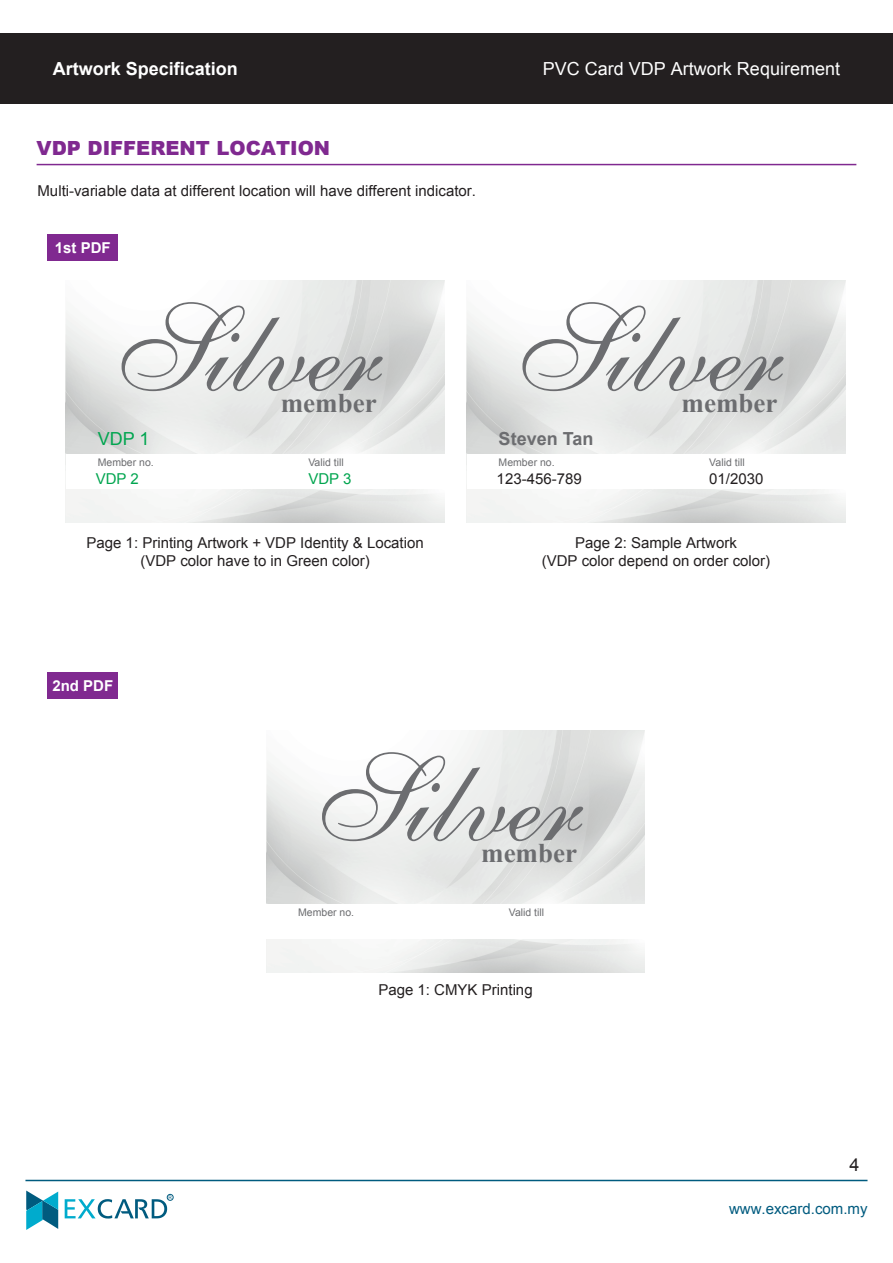
<style>
.page{position:relative;width:893px;height:1263px;background:#fff}
.page>*{position:absolute;margin:0;border:0;box-sizing:border-box;transform-origin:0 0}
.t1{font:120px "English 111 Vivace BT";color:#6c6d70}
.t2{font:700 27px "Times New Roman";color:#6c6d70}
.t3{font:900 19.5px "Arial";color:#802990}
.t4{font:18px "Arial";color:#fff}
.t5{font:700 18px "Arial";color:#fff}
.t6{font:700 18px "Arial";color:#6c6d70}
.t7{font:18px "Arial";color:#00a54f}
.t8{font:18px "Arial";color:#231f20}
.t9{font:15px/18px "Arial";color:#231f20;text-align:center}
.t10{font:15px "Arial";color:#005b7f}
.t11{font:700 15px "Arial";color:#fff}
.t12{font:15px "Arial";color:#00a54f}
.t13{font:10.5px "Arial";color:#6c6d70}
.t14{font:4.8px "Arial";color:#005b7f}
</style>
<div class="page">
<hr style="left:37px;top:164px;width:819px;height:1px;background:#802990">
<svg style="left:26px;top:1190px;width:32px;height:40px"></svg>
<svg style="left:65px;top:1194px;width:108px;height:24px"></svg>
<div style="left:0;top:33px;width:893px;height:71px;background:#231f20"></div>
<hr style="left:25px;top:1180px;width:842px;height:1px;background:#005b7f">
<div style="left:48px;top:234px;width:70px;height:27px;background:#802990"></div>
<div style="left:48px;top:672px;width:70px;height:26px;background:#802990"></div>
<img style="left:266px;top:730px;width:379px;height:242px">
<div style="left:266px;top:904px;width:379px;height:34px;background:#fff"></div>
<img style="left:66px;top:280px;width:378px;height:242px">
<div style="left:66px;top:454px;width:378px;height:34px;background:#fff"></div>
<img style="left:467px;top:280px;width:378px;height:242px">
<div style="left:467px;top:454px;width:378px;height:34px;background:#fff"></div>
<p class="t5" style="left:53px;top:57px;width:187px">Artwork Specification</p>
<p class="t4" style="left:543px;top:57px;width:299px">PVC Card VDP Artwork Requirement</p>
<h3 class="t3" style="left:37px;top:134px;width:295px">VDP DIFFERENT LOCATION</h3>
<p class="t9" style="left:37px;top:182px;width:440px">Multi-variable data at different location will have different indicator.</p>
<p class="t11" style="left:55px;top:237px;width:57px">1st PDF</p>
<h1 class="t1" style="left:112px;top:277px;width:270px">Silver</h1>
<h2 class="t2" style="left:281px;top:384px;width:97px">member</h2>
<p class="t7" style="left:98px;top:427px;width:53px">VDP 1</p>
<p class="t13" style="left:308px;top:456px;width:37px">Valid till</p>
<p class="t12" style="left:308px;top:468px;width:45px">VDP 3</p>
<p class="t13" style="left:98px;top:456px;width:58px">Member no.</p>
<p class="t12" style="left:96px;top:468px;width:45px">VDP 2</p>
<p class="t9" style="left:86px;top:533px;width:339px">Page 1: Printing Artwork + VDP Identity &amp; Location (VDP color have to in Green color)</p>
<h1 class="t1" style="left:512px;top:277px;width:270px">Silver</h1>
<h2 class="t2" style="left:682px;top:384px;width:97px">member</h2>
<p class="t6" style="left:499px;top:427px;width:96px">Steven Tan</p>
<p class="t13" style="left:709px;top:456px;width:37px">Valid till</p>
<p class="t9" style="left:709px;top:469px;width:56px">01/2030</p>
<p class="t13" style="left:499px;top:456px;width:58px">Member no.</p>
<p class="t9" style="left:497px;top:469px;width:87px">123-456-789</p>
<p class="t9" style="left:542px;top:533px;width:230px">Page 2: Sample Artwork<br>(VDP color depend on order color)</p>
<p class="t11" style="left:52px;top:675px;width:62px">2nd PDF</p>
<h1 class="t1" style="left:312px;top:727px;width:270px">Silver</h1>
<h2 class="t2" style="left:481px;top:834px;width:97px">member</h2>
<p class="t13" style="left:298px;top:906px;width:58px">Member no.</p>
<p class="t13" style="left:509px;top:906px;width:37px">Valid till</p>
<p class="t14" style="left:169px;top:1194px;width:5px">R</p>
<p class="t9" style="left:378px;top:980px;width:156px">Page 1: CMYK Printing</p>
<p class="t8" style="left:849px;top:1152px;width:12px">4</p>
<p class="t10" style="left:729px;top:1199px;width:140px">www.excard.com.my</p>
</div>
